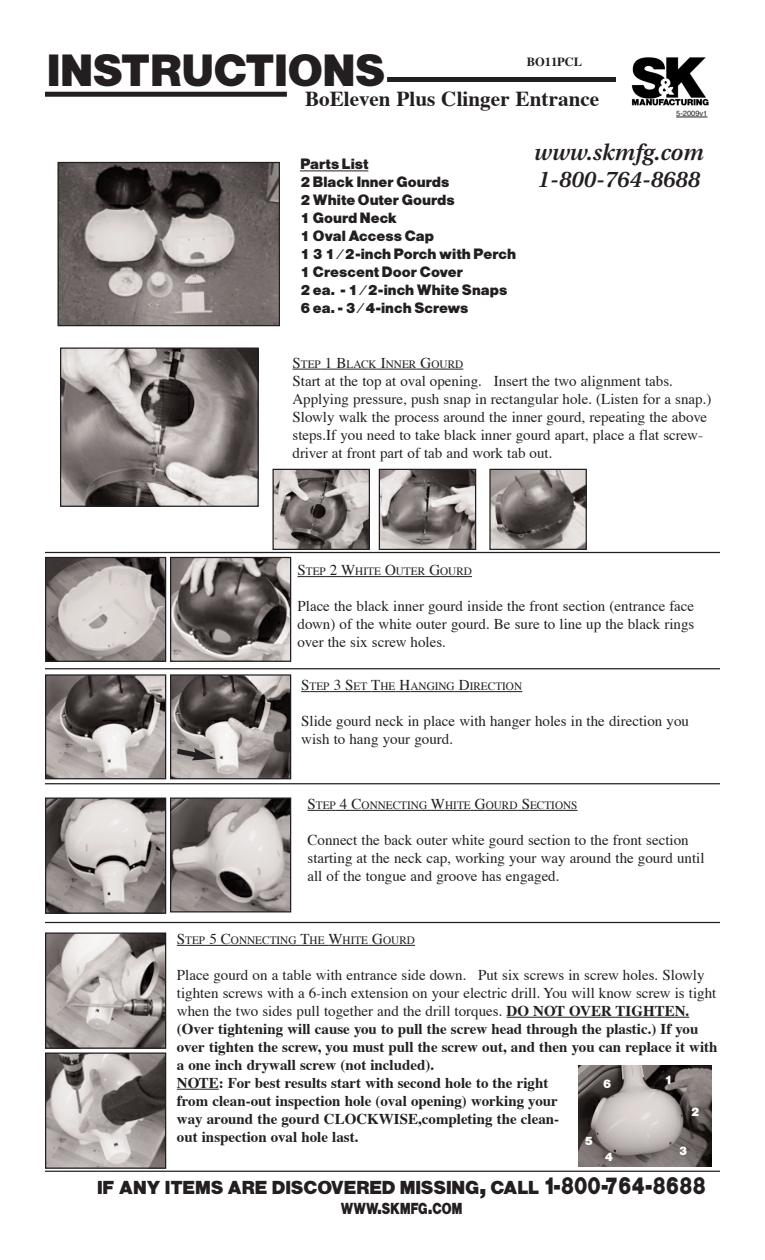
<style>
.page{position:relative;width:765px;height:1260px;background:#fff}
.page>*{position:absolute;margin:0;border:0;box-sizing:border-box;transform-origin:0 0}
.t1{font:45px "Alpist";color:#231f20}
.t2{font:italic 600 22.5px/27px "Utopia";color:#231f20}
.t3{font:700 21.25px "Times";color:#231f20}
.t4{font:18.75px "Alpist";color:#231f20}
.t5{font:16px "Alpist";color:#231f20;scale:.8 1}
.t6{font:15px/18px "Times";color:#231f20}
.t7{font:700 15px/18px "Times";color:#231f20}
.t8{font:15px/18px "Alpist";color:#231f20}
.t9{font:700 12.5px "Times";color:#231f20}
.t10{font:12.5px "Alpist";color:#fff}
.t11{font:11.25px "Times";color:#231f20}
.t12{font:7.5px "Helvetica";color:#231f20}
.s1{font-size:15px}
.s2{font-weight:400}
.s3{font-size:25px}
.s4{font-size:21.25px}
</style>
<div class="page">
<div style="left:45px;top:92px;width:242px;height:5px;background:#231f20"></div>
<div style="left:387px;top:77px;width:333px;height:5px;background:#231f20"></div>
<div style="left:617px;top:45px;width:103px;height:69px;background:#fff"></div>
<img style="left:631px;top:57px;width:78px;height:49px">
<hr style="left:676px;top:117px;width:32px;height:1px;background:#231f20">
<img style="left:60px;top:164px;width:218px;height:160px">
<div style="left:58px;top:162px;width:222px;height:164px;border:1px solid #231f20"></div>
<hr style="left:310px;top:170px;width:58px;height:1px;background:#231f20">
<svg style="left:292px;top:369px;width:94px;height:1px"></svg>
<hr style="left:386px;top:369px;width:30px;height:1px;background:#231f20">
<svg style="left:416px;top:369px;width:15px;height:1px"></svg>
<hr style="left:431px;top:369px;width:32px;height:1px;background:#231f20">
<img style="left:62px;top:350px;width:195px;height:118px">
<div style="left:60px;top:348px;width:199px;height:159px;border:1px solid #231f20"></div>
<img style="left:47px;top:559px;width:117px;height:101px">
<div style="left:45px;top:557px;width:121px;height:105px;border:1px solid #231f20"></div>
<img style="left:172px;top:559px;width:117px;height:101px">
<div style="left:170px;top:557px;width:121px;height:105px;border:1px solid #231f20"></div>
<img style="left:47px;top:676px;width:117px;height:101px">
<div style="left:45px;top:674px;width:121px;height:105px;border:1px solid #231f20"></div>
<img style="left:172px;top:676px;width:117px;height:101px">
<div style="left:170px;top:674px;width:121px;height:105px;border:1px solid #231f20"></div>
<svg style="left:45px;top:468px;width:675px;height:86px"></svg>
<svg style="left:298px;top:576px;width:142px;height:1px"></svg>
<hr style="left:440px;top:576px;width:32px;height:1px;background:#231f20">
<hr style="left:45px;top:668px;width:675px;height:1px;background:#231f20">
<svg style="left:301px;top:691px;width:109px;height:1px"></svg>
<hr style="left:410px;top:691px;width:45px;height:1px;background:#231f20">
<svg style="left:455px;top:691px;width:15px;height:1px"></svg>
<hr style="left:470px;top:691px;width:52px;height:1px;background:#231f20">
<svg style="left:172px;top:745px;width:44px;height:16px"></svg>
<img style="left:47px;top:800px;width:117px;height:112px">
<div style="left:45px;top:798px;width:121px;height:116px;border:1px solid #231f20"></div>
<img style="left:172px;top:800px;width:117px;height:110px">
<div style="left:170px;top:798px;width:121px;height:114px;border:1px solid #231f20"></div>
<svg style="left:308px;top:810px;width:54px;height:1px"></svg>
<hr style="left:362px;top:810px;width:69px;height:1px;background:#231f20">
<svg style="left:431px;top:810px;width:55px;height:1px"></svg>
<hr style="left:486px;top:810px;width:32px;height:1px;background:#231f20">
<svg style="left:518px;top:810px;width:12px;height:1px"></svg>
<hr style="left:530px;top:810px;width:48px;height:1px;background:#231f20">
<hr style="left:45px;top:783px;width:675px;height:1px;background:#231f20">
<svg style="left:45px;top:921px;width:675px;height:248px"></svg>
<hr style="left:45px;top:1171px;width:675px;height:1px;background:#231f20">
<svg style="left:579px;top:1062px;width:132px;height:106px"></svg>
<img style="left:579px;top:1065px;width:132px;height:101px">
<h1 class="t1" style="left:46px;top:55px;width:340px">INSTRUCTIONS</h1>
<h3 class="t3" style="left:305px;top:90px;width:296px">BoEleven Plus Clinger Entrance</h3>
<p class="t9" style="left:527px;top:56px;width:57px">BO11PCL</p>
<p class="t12" style="left:676px;top:111px;width:33px">5-2009v1</p>
<p class="t8" style="left:300px;top:157px;width:217px">Parts List<br>2 Black Inner Gourds<br>2 White Outer Gourds<br>1 Gourd Neck<br>1 Oval Access Cap<br>1 3 1/2-inch Porch with Perch<br>1 Crescent Door Cover<br>2 ea. - 1/2-inch White Snaps<br>6 ea. - 3/4-inch Screws</p>
<h2 class="t2" style="left:534px;top:141px;width:171px">www.skmfg.com<br>1-800-764-8688</h2>
<p class="t11" style="left:292px;top:360px;width:172px"><span class="s1">S</span>TEP <span class="s1">1 B</span>LACK <span class="s1">I</span>NNER <span class="s1">G</span>OURD</p>
<p class="t6" style="left:292px;top:373px;width:420px">Start at the top at oval opening. Insert the two alignment tabs.<br>Applying pressure, push snap in rectangular hole. (Listen for a snap.)<br>Slowly walk the process around the inner gourd, repeating the above steps.If you need to take black inner gourd apart, place a flat screw&shy;driver at front part of tab and work tab out.</p>
<p class="t11" style="left:298px;top:567px;width:176px"><span class="s1">S</span>TEP <span class="s1">2 W</span>HITE <span class="s1">O</span>UTER <span class="s1">G</span>OURD</p>
<p class="t6" style="left:298px;top:599px;width:398px;text-align:justify">Place the black inner gourd inside the front section (entrance face down) of the white outer gourd. Be sure to line up the black rings over the six screw holes.</p>
<p class="t11" style="left:301px;top:682px;width:222px"><span class="s1">S</span>TEP <span class="s1">3 S</span>ET <span class="s1">T</span>HE <span class="s1">H</span>ANGING <span class="s1">D</span>IRECTION</p>
<p class="t6" style="left:301px;top:714px;width:389px">Slide gourd neck in place with hanger holes in the direction you wish to hang your gourd.</p>
<p class="t11" style="left:308px;top:801px;width:272px"><span class="s1">S</span>TEP <span class="s1">4 C</span>ONNECTING <span class="s1">W</span>HITE <span class="s1">G</span>OURD <span class="s1">S</span>ECTIONS</p>
<p class="t6" style="left:308px;top:832px;width:399px">Connect the back outer white gourd section to the front section starting at the neck cap, working your way around the gourd until all of the tongue and groove has engaged.</p>
<p class="t11" style="left:177px;top:936px;width:240px"><span class="s1">S</span>TEP <span class="s1">5 C</span>ONNECTING <span class="s1">T</span>HE <span class="s1">W</span>HITE <span class="s1">G</span>OURD</p>
<p class="t7" style="left:177px;top:967px;width:542px"><span class="s2">Place gourd on a table with entrance side down. Put six screws in screw holes. Slowly tighten screws with a 6-inch extension on your electric drill. You will know screw is tight when the two sides pull together and the drill torques.</span> DO NOT OVER TIGHTEN. (Over tightening will cause you to pull the screw head through the plastic.) If you over tighten the screw, you must pull the screw out, and then you can replace it with a one inch drywall screw (not included).<br>NOTE: For best results start with second hole to the right<br>from clean-out inspection hole (oval opening) working your<br>way around the gourd CLOCKWISE,completing the clean-<br>out inspection oval hole last.</p>
<p class="t10" style="left:665px;top:1076px;width:10px">1</p>
<p class="t10" style="left:603px;top:1080px;width:10px">6</p>
<p class="t10" style="left:691px;top:1107px;width:10px">2</p>
<p class="t10" style="left:585px;top:1136px;width:10px">5</p>
<p class="t10" style="left:679px;top:1146px;width:10px">3</p>
<p class="t10" style="left:605px;top:1152px;width:10px">4</p>
<p class="t4" style="left:97px;top:1181px;width:610px">IF ANY ITEMS ARE DISCOVERED MISSING<span class="s3">,</span> CALL <span class="s3">1-800-764-8688</span></p>
<p class="t5" style="left:340px;top:1203px;width:154px">WWW<span class="s4">.</span>SKMFG<span class="s4">.</span>COM</p>
</div>
